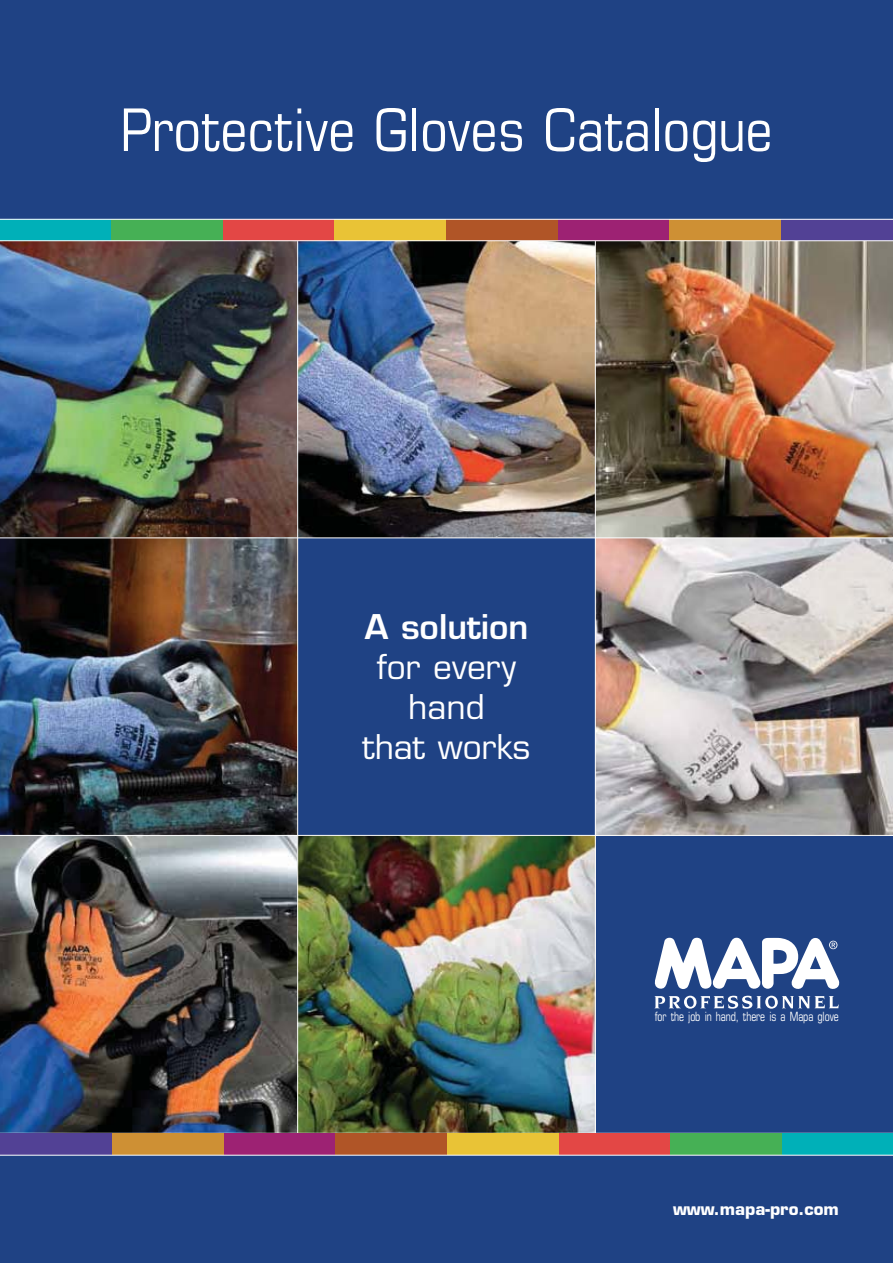
<style>
.page{position:relative;width:893px;height:1263px;background:#fff}
.page>*{position:absolute;margin:0;border:0;box-sizing:border-box;transform-origin:0 0}
.t1{font:condensed 58.8px "Eurostile LT Std";color:#fff}
.t2{font:33.3px/39.9px "Eurostile LT Std";color:#fff;text-align:center}
.t3{font:600 33.3px "Eurostile LT Std";color:#fff}
.t4{font:700 16.5px "Eurostile LT Std";color:#fff}
.t5{font:condensed 12.75px "Eurostile LT Std";letter-spacing:-.01em;color:#fff;scale:.85 1}
</style>
<div class="page">
<div style="left:0;top:0;width:892px;height:1263px;background:#1f4284"></div>
<img style="left:596px;top:539px;width:296px;height:296px">
<img style="left:0;top:241px;width:892px;height:297px">
<img style="left:0;top:539px;width:297px;height:296px">
<img style="left:0;top:836px;width:297px;height:297px">
<img style="left:298px;top:836px;width:297px;height:297px">
<hr style="left:297px;top:241px;width:1px;height:894px;background:#fff">
<hr style="left:595px;top:241px;width:1px;height:894px;background:#fff">
<hr style="left:0;top:835px;width:892px;height:1px;background:#fff">
<hr style="left:0;top:538px;width:892px;height:1px;background:#fff">
<hr style="left:0;top:1133px;width:892px;height:1px;background:#fff">
<div style="left:781px;top:1134px;width:111px;height:21px;background:#00b0b8"></div>
<div style="left:670px;top:1134px;width:111px;height:21px;background:#46b055"></div>
<div style="left:558px;top:1134px;width:112px;height:21px;background:#e34745"></div>
<div style="left:446px;top:1134px;width:112px;height:21px;background:#e9c336"></div>
<div style="left:335px;top:1134px;width:111px;height:21px;background:#b05527"></div>
<div style="left:223px;top:1134px;width:112px;height:21px;background:#9d2273"></div>
<div style="left:112px;top:1134px;width:111px;height:21px;background:#ce9034"></div>
<div style="left:0;top:1134px;width:112px;height:21px;background:#524195"></div>
<div style="left:0;top:219px;width:112px;height:21px;background:#00b0b8"></div>
<div style="left:111px;top:219px;width:112px;height:21px;background:#46b055"></div>
<div style="left:223px;top:219px;width:111px;height:21px;background:#e34745"></div>
<div style="left:334px;top:219px;width:112px;height:21px;background:#e9c336"></div>
<div style="left:446px;top:219px;width:112px;height:21px;background:#b05527"></div>
<div style="left:558px;top:219px;width:111px;height:21px;background:#9d2273"></div>
<div style="left:669px;top:219px;width:112px;height:21px;background:#ce9034"></div>
<div style="left:781px;top:219px;width:111px;height:21px;background:#524195"></div>
<hr style="left:0;top:219px;width:892px;height:1px;background:#fff">
<hr style="left:0;top:240px;width:892px;height:1px;background:#fff">
<hr style="left:0;top:1155px;width:892px;height:1px;background:#fff">
<svg style="left:654px;top:937px;width:186px;height:72px"></svg>
<h1 class="t1" style="left:120px;top:105px;width:654px">Protective Gloves Catalogue</h1>
<h2 class="t3" style="left:364px;top:613px;width:165px">A solution</h2>
<h2 class="t2" style="left:362px;top:650px;width:169px">for every hand<br>that works</h2>
<p class="t5" style="left:655px;top:1011px;width:218px">for the job in hand, there is a Mapa glove</p>
<p class="t4" style="left:673px;top:1202px;width:167px">www.mapa-pro.com</p>
</div>
